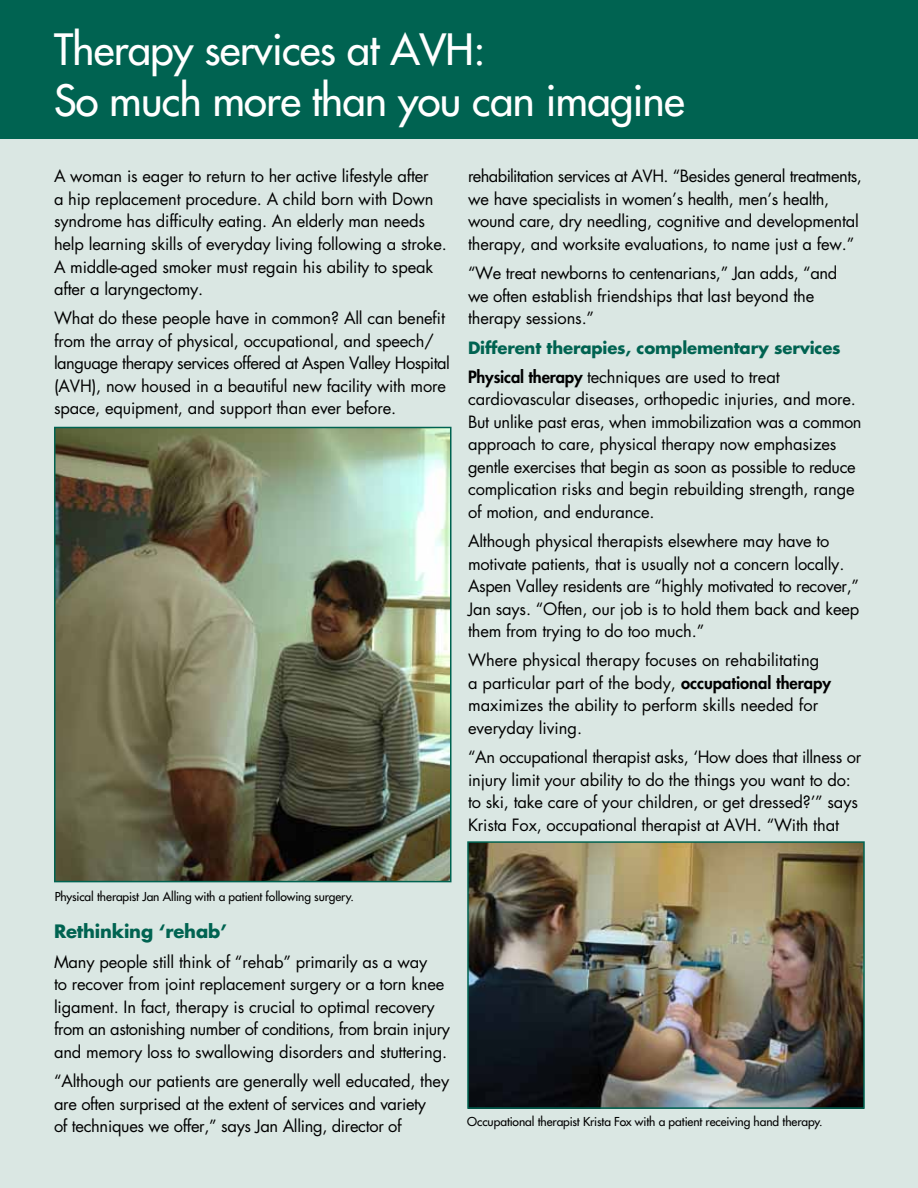
<style>
.page{position:relative;width:918px;height:1188px;background:#fff}
.page>*{position:absolute;margin:0;border:0;box-sizing:border-box;transform-origin:0 0}
.t1{font:42px/51px "Futura";letter-spacing:-.015em;color:#fff}
.t2{font:700 18px "Futura";letter-spacing:-.01em;color:#006351}
.t3{font:16.5px/22.5px "Futura";letter-spacing:-.01em;color:#000}
.t4{font:700 16.5px/29.2px "Futura";letter-spacing:-.01em;color:#006351}
.t5{font:12px "Futura";letter-spacing:-.005em;color:#000}
.s1{font-weight:800;color:#000}
.s2{font-weight:400;color:#000}
.s3{font-weight:800}
</style>
<div class="page">
<div style="left:0;top:0;width:918px;height:139px;background:#006351"></div>
<div style="left:0;top:139px;width:918px;height:1049px;background:#dae7e3"></div>
<img style="left:470px;top:844px;width:392px;height:262px">
<div style="left:467px;top:841px;width:398px;height:268px;border:2px solid #006351"></div>
<img style="left:57px;top:430px;width:392px;height:449px">
<div style="left:54px;top:427px;width:398px;height:455px;border:2px solid #006351"></div>
<h1 class="t1" style="left:54px;top:23px;width:632px">Therapy services at AVH:<br>So much more than you can imagine</h1>
<p class="t3" style="left:54px;top:165px;width:394px">A woman is eager to return to her active lifestyle after<br>a hip replacement procedure. A child born with Down syndrome has difficulty eating. An elderly man needs help learning skills of everyday living following a stroke.<br>A middle-aged smoker must regain his ability to speak after a laryngectomy.</p>
<p class="t3" style="left:54px;top:307px;width:397px">What do these people have in common? All can benefit from the array of physical, occupational, and speech/ language therapy services offered at Aspen Valley Hospital (AVH), now housed in a beautiful new facility with more space, equipment, and support than ever before.</p>
<p class="t3" style="left:468px;top:165px;width:395px">rehabilitation services at AVH. “Besides general treatments, we have specialists in women’s health, men’s health, wound care, dry needling, cognitive and developmental therapy, and worksite evaluations, to name just a few.”</p>
<p class="t3" style="left:468px;top:262px;width:371px">“We treat newborns to centenarians,” Jan adds, “and we often establish friendships that last beyond the therapy sessions.”</p>
<p class="t4" style="left:468px;top:332px;width:374px">Different therapies, complementary services<br><span class="s1">Physical therapy</span> <span class="s2">techniques are used to treat</span></p>
<p class="t3" style="left:468px;top:388px;width:395px">cardiovascular diseases, orthopedic injuries, and more.<br>But unlike past eras, when immobilization was a common approach to care, physical therapy now emphasizes gentle exercises that begin as soon as possible to reduce complication risks and begin rebuilding strength, range of motion, and endurance.</p>
<p class="t3" style="left:468px;top:530px;width:393px">Although physical therapists elsewhere may have to motivate patients, that is usually not a concern locally.<br>Aspen Valley residents are “highly motivated to recover,” Jan says. “Often, our job is to hold them back and keep them from trying to do too much.”</p>
<p class="t3" style="left:468px;top:649px;width:365px">Where physical therapy focuses on rehabilitating a particular part of the body, <span class="s3">occupational therapy </span>maximizes the ability to perform skills needed for everyday living.</p>
<p class="t3" style="left:468px;top:746px;width:395px">“An occupational therapist asks, ‘How does that illness or injury limit your ability to do the things you want to do: to ski, take care of your children, or get dressed?’” says Krista Fox, occupational therapist at AVH. “With that</p>
<p class="t5" style="left:55px;top:889px;width:301px">Physical therapist Jan Alling with a patient following surgery.</p>
<p class="t2" style="left:54px;top:919px;width:174px">Rethinking ‘rehab’</p>
<p class="t3" style="left:54px;top:950px;width:398px">Many people still think of “rehab” primarily as a way<br>to recover from joint replacement surgery or a torn knee ligament. In fact, therapy is crucial to optimal recovery from an astonishing number of conditions, from brain injury and memory loss to swallowing disorders and stuttering.</p>
<p class="t3" style="left:54px;top:1069px;width:397px">“Although our patients are generally well educated, they are often surprised at the extent of services and variety<br>of techniques we offer,” says Jan Alling, director of</p>
<p class="t5" style="left:467px;top:1114px;width:357px">Occupational therapist Krista Fox with a patient receiving hand therapy.</p>
</div>
